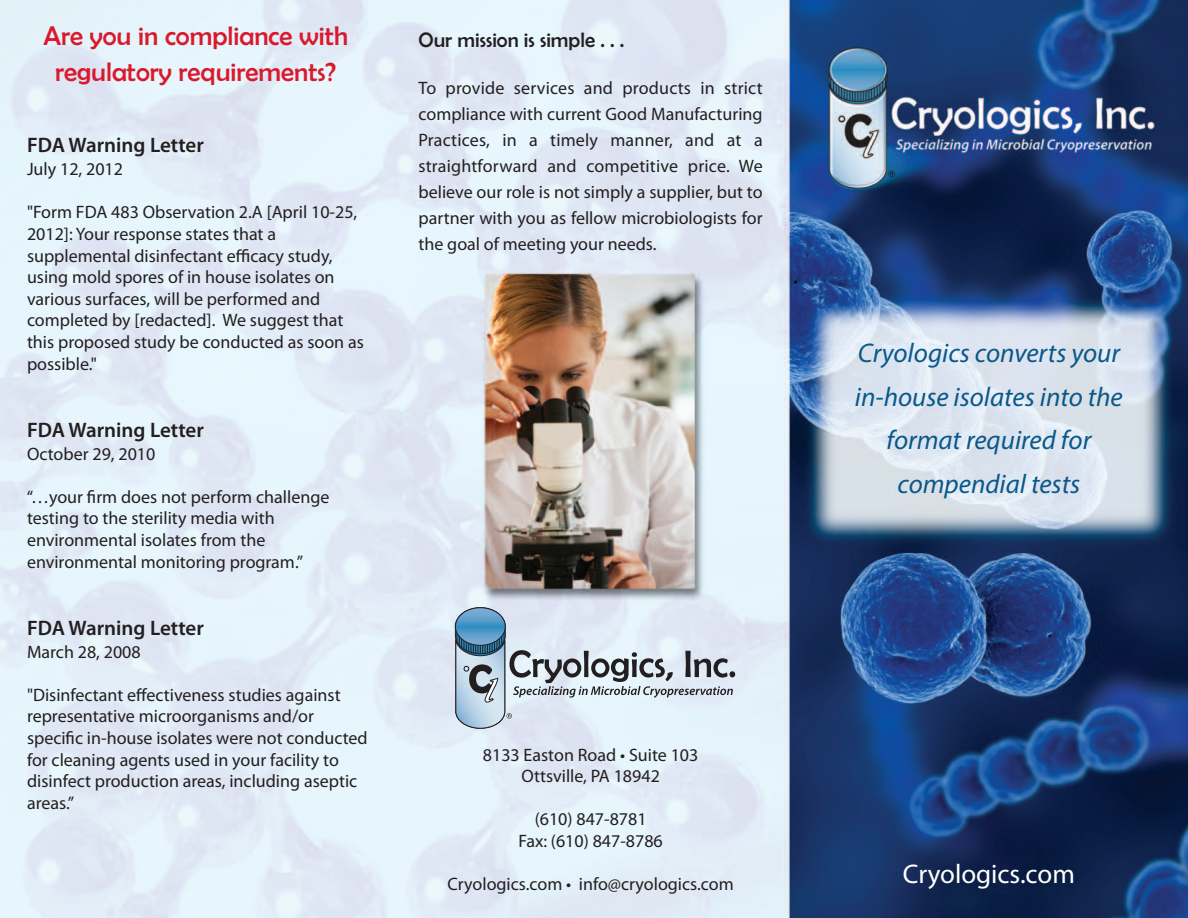
<style>
.page{position:relative;width:1188px;height:918px;background:#fff}
.page>*{position:absolute;margin:0;border:0;box-sizing:border-box;transform-origin:0 0}
.t1{font:italic 27px/43.5px "Myriad Pro";color:#0b588a;text-align:center}
.t2{font:27px/35.5px "Berlin Sans FB";color:#da192c;text-align:center}
.t3{font:27px "Myriad Pro";color:#fff}
.t4{font:600 21px "Myriad Pro";color:#231f20}
.t5{font:21px "Berlin Sans FB";color:#231f20}
.t6{font:18px/21.6px "Myriad Pro";color:#231f20}
</style>
<div class="page">
<img style="left:0;top:0;width:1188px;height:918px">
<svg style="left:455px;top:607px;width:280px;height:122px;background:#c0cdd9"></svg>
<h1 class="t2" style="left:43px;top:18px;width:306px">Are you in compliance with regulatory requirements?</h1>
<p class="t4" style="left:27px;top:137px;width:178px">FDA Warning Letter</p>
<p class="t6" style="left:27px;top:160px;width:98px">July 12, 2012</p>
<p class="t6" style="left:27px;top:203px;width:338px">"Form FDA 483 Observation 2.A [April 10-25, 2012]: Your response states that a supplemental disinfectant efficacy study, using mold spores of in house isolates on various surfaces, will be performed and completed by [redacted]. We suggest that this proposed study be conducted as soon as possible."</p>
<p class="t4" style="left:27px;top:422px;width:178px">FDA Warning Letter</p>
<p class="t6" style="left:27px;top:444px;width:130px">October 29, 2010</p>
<p class="t6" style="left:27px;top:487px;width:304px">“…your firm does not perform challenge testing to the sterility media with environmental isolates from the environmental monitoring program.”</p>
<p class="t4" style="left:27px;top:620px;width:178px">FDA Warning Letter</p>
<p class="t6" style="left:27px;top:642px;width:115px">March 28, 2008</p>
<p class="t6" style="left:27px;top:685px;width:342px">"Disinfectant effectiveness studies against representative microorganisms and/or specific in-house isolates were not conducted for cleaning agents used in your facility to disinfect production areas, including aseptic areas.”</p>
<p class="t5" style="left:418px;top:28px;width:207px">Our mission is simple . . .</p>
<p class="t6" style="left:418px;top:76px;width:346px;line-height:26.1px;text-align:justify">To provide services and products in strict compliance with current Good Manufacturing Practices, in a timely manner, and at a straightforward and competitive price. We believe our role is not simply a supplier, but to partner with you as fellow microbiologists for the goal of meeting your needs.</p>
<p class="t6" style="left:483px;top:745px;width:217px;text-align:center">8133 Easton Road • Suite 103<br>Ottsville, PA 18942</p>
<p class="t6" style="left:518px;top:810px;width:146px;text-align:center">(610) 847-8781<br>Fax: (610) 847-8786</p>
<p class="t6" style="left:448px;top:875px;width:288px">Cryologics.com • info@cryologics.com</p>
<h1 class="t1" style="left:855px;top:333px;width:270px">Cryologics converts your in-house isolates into the format required for compendial tests</h1>
<h1 class="t3" style="left:903px;top:864px;width:174px">Cryologics.com</h1>
</div>
